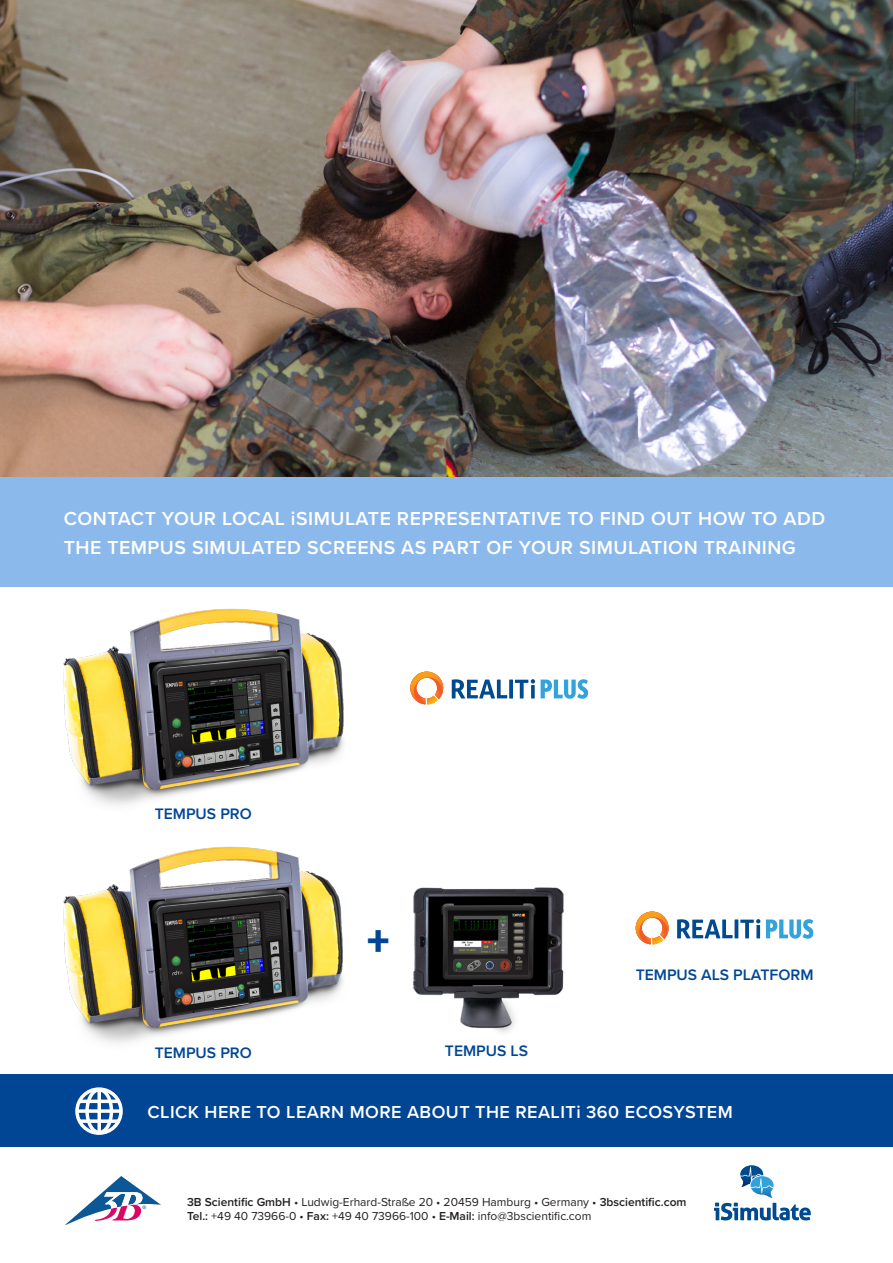
<style>
.page{position:relative;width:893px;height:1263px;background:#fff}
.page>*{position:absolute;margin:0;border:0;box-sizing:border-box;transform-origin:0 0}
.t1{font:900 45px "Proxima Nova";color:#004695}
.t2{font:600 19.5px/28.5px "Proxima Nova";letter-spacing:.025em;color:#fff}
.t3{font:600 18px "Proxima Nova";letter-spacing:.025em;color:#fff}
.t4{font:600 15.75px "Proxima Nova";color:#004695}
.t5{font:12px/14.4px "Proxima Nova";color:#231f20}
.s1{font-weight:600}
</style>
<div class="page">
<img style="left:63px;top:609px;width:281px;height:197px">
<img style="left:63px;top:846px;width:501px;height:197px">
<div style="left:0;top:476px;width:893px;height:111px;background:#8cb9eb"></div>
<svg style="left:65px;top:1176px;width:96px;height:49px"></svg>
<img style="left:0;top:0;width:893px;height:476px">
<svg style="left:541px;top:679px;width:47px;height:20px"></svg>
<svg style="left:452px;top:679px;width:83px;height:19px"></svg>
<svg style="left:410px;top:672px;width:33px;height:32px"></svg>
<svg style="left:766px;top:919px;width:47px;height:20px"></svg>
<svg style="left:677px;top:919px;width:83px;height:19px"></svg>
<svg style="left:636px;top:911px;width:33px;height:33px"></svg>
<svg style="left:714px;top:1165px;width:97px;height:55px"></svg>
<div style="left:0;top:1075px;width:893px;height:72px;background:#004695"></div>
<div style="left:75px;top:1087px;width:48px;height:48px;border:3px solid #fff;border-radius:50%"></div>
<div style="left:85px;top:1088px;width:28px;height:46px;border:3px solid #fff;border-radius:50%"></div>
<hr style="left:98px;top:1089px;width:3px;height:44px;background:#fff">
<svg style="left:79px;top:1099px;width:40px;height:4px"></svg>
<svg style="left:77px;top:1109px;width:43px;height:4px"></svg>
<svg style="left:79px;top:1119px;width:40px;height:4px"></svg>
<p class="t2" style="left:64px;top:504px;width:763px">CONTACT YOUR LOCAL iSIMULATE REPRESENTATIVE TO FIND OUT HOW TO ADD<br>THE TEMPUS SIMULATED SCREENS AS PART OF YOUR SIMULATION TRAINING</p>
<p class="t4" style="left:155px;top:802px;width:99px">TEMPUS PRO</p>
<p class="t4" style="left:155px;top:1041px;width:99px">TEMPUS PRO</p>
<p class="t1" style="left:367px;top:908px;width:24px">+</p>
<p class="t4" style="left:445px;top:1039px;width:85px">TEMPUS LS</p>
<p class="t4" style="left:636px;top:963px;width:179px">TEMPUS ALS PLATFORM</p>
<p class="t3" style="left:148px;top:1099px;width:587px">CLICK HERE TO LEARN MORE ABOUT THE REALITi 360 ECOSYSTEM</p>
<p class="t5" style="left:187px;top:1194px;width:501px"><span class="s1">3B Scientific GmbH</span> • Ludwig-Erhard-Straße 20 • 20459 Hamburg • Germany • <span class="s1">3bscientific.com<br>Tel.:</span> +49 40 73966-0 • <span class="s1">Fax:</span> +49 40 73966-100 • <span class="s1">E-Mail:</span> info@3bscientific.com</p>
</div>
